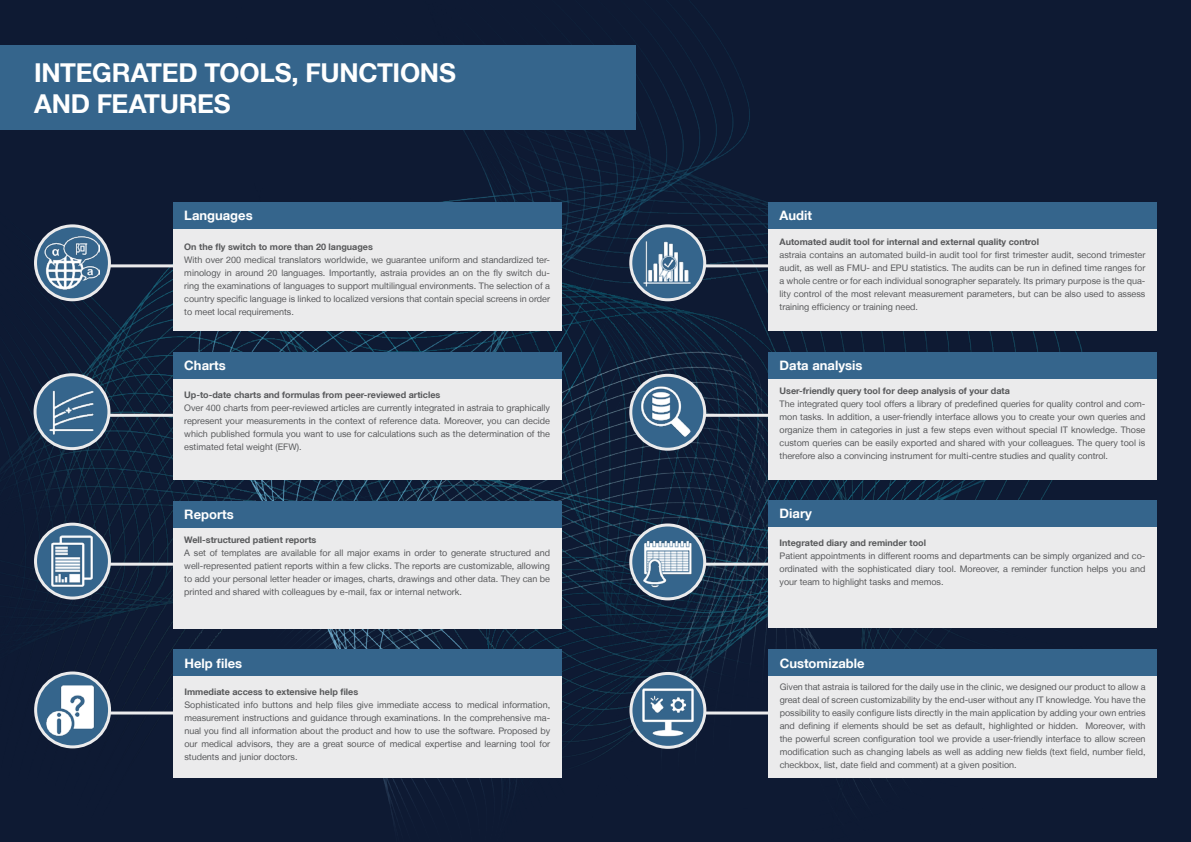
<style>
.page{position:relative;width:1191px;height:842px;background:#0e1a33}
.page>*{position:absolute;margin:0;border:0;box-sizing:border-box;transform-origin:0 0}
.t1{font:700 26px/31.2px "Helvetica Neue LT";letter-spacing:-.01em;color:#fff}
.t2{font:700 13px "Helvetica Neue LT";color:#fff}
.t3{font:9px/13px "Helvetica Neue LT";color:#58595b;text-align:justify}
.t4{font:700 9px "Helvetica Neue LT";color:#58595b}
</style>
<div class="page">
<img style="left:0;top:29px;width:1138px;height:793px">
<hr style="left:704px;top:414px;width:64px;height:3px;background:#ebebec">
<svg style="left:631px;top:375px;width:73px;height:74px"></svg>
<div style="left:629px;top:374px;width:77px;height:77px;border:3px solid #ebebec;border-radius:50%"></div>
<img style="left:638px;top:385px;width:54px;height:53px">
<hr style="left:704px;top:563px;width:64px;height:3px;background:#ebebec">
<svg style="left:631px;top:525px;width:73px;height:74px"></svg>
<div style="left:629px;top:523px;width:77px;height:77px;border:3px solid #ebebec;border-radius:50%"></div>
<hr style="left:704px;top:711px;width:64px;height:3px;background:#ebebec">
<svg style="left:631px;top:673px;width:74px;height:74px"></svg>
<div style="left:629px;top:672px;width:77px;height:77px;border:3px solid #ebebec;border-radius:50%"></div>
<hr style="left:689px;top:264px;width:90px;height:3px;background:#ebebec">
<svg style="left:631px;top:226px;width:73px;height:74px"></svg>
<div style="left:629px;top:224px;width:77px;height:77px;border:3px solid #ebebec;border-radius:50%"></div>
<div style="left:768px;top:203px;width:388px;height:127px;background:#ebebec"></div>
<div style="left:768px;top:203px;width:388px;height:26px;background:#35658c"></div>
<div style="left:768px;top:352px;width:388px;height:128px;background:#ebebec"></div>
<div style="left:768px;top:352px;width:388px;height:26px;background:#35658c"></div>
<div style="left:768px;top:500px;width:388px;height:128px;background:#ebebec"></div>
<div style="left:768px;top:650px;width:388px;height:127px;background:#ebebec"></div>
<div style="left:768px;top:500px;width:388px;height:26px;background:#35658c"></div>
<div style="left:768px;top:650px;width:388px;height:26px;background:#35658c"></div>
<img style="left:641px;top:236px;width:53px;height:53px">
<hr style="left:109px;top:563px;width:64px;height:3px;background:#ebebec">
<svg style="left:36px;top:524px;width:73px;height:74px"></svg>
<div style="left:34px;top:523px;width:77px;height:76px;border:3px solid #ebebec;border-radius:50%"></div>
<hr style="left:109px;top:711px;width:64px;height:3px;background:#ebebec">
<svg style="left:36px;top:673px;width:74px;height:74px"></svg>
<div style="left:34px;top:671px;width:77px;height:77px;border:3px solid #ebebec;border-radius:50%"></div>
<img style="left:46px;top:535px;width:52px;height:52px">
<img style="left:40px;top:682px;width:59px;height:60px">
<hr style="left:94px;top:264px;width:90px;height:3px;background:#ebebec">
<svg style="left:36px;top:226px;width:73px;height:74px"></svg>
<div style="left:34px;top:224px;width:77px;height:77px;border:3px solid #ebebec;border-radius:50%"></div>
<div style="left:173px;top:203px;width:388px;height:127px;background:#ebebec"></div>
<div style="left:173px;top:203px;width:388px;height:26px;background:#35658c"></div>
<img style="left:44px;top:235px;width:56px;height:56px">
<div style="left:173px;top:352px;width:388px;height:128px;background:#ebebec"></div>
<div style="left:173px;top:352px;width:388px;height:26px;background:#35658c"></div>
<div style="left:35px;top:375px;width:74px;height:74px;background:#35658c;border-radius:50%"></div>
<div style="left:34px;top:373px;width:76px;height:77px;border:3px solid #ebebec;border-radius:50%"></div>
<hr style="left:109px;top:414px;width:64px;height:3px;background:#ebebec">
<div style="left:173px;top:501px;width:388px;height:128px;background:#ebebec"></div>
<div style="left:173px;top:650px;width:388px;height:127px;background:#ebebec"></div>
<div style="left:173px;top:501px;width:388px;height:26px;background:#35658c"></div>
<div style="left:173px;top:650px;width:388px;height:26px;background:#35658c"></div>
<img style="left:642px;top:537px;width:52px;height:52px">
<img style="left:640px;top:685px;width:56px;height:55px">
<img style="left:49px;top:390px;width:45px;height:45px">
<div style="left:0;top:45px;width:636px;height:85px;background:#35658c"></div>
<h1 class="t1" style="left:34px;top:56px;width:423px">INTEGRATED TOOLS, FUNCTIONS<br>AND FEATURES</h1>
<h2 class="t2" style="left:184px;top:208px;width:70px">Languages</h2>
<p class="t4" style="left:184px;top:241px;width:190px">On the fly switch to more than 20 languages</p>
<p class="t3" style="left:184px;top:253px;width:367px">With over 200 medical translators worldwide, we guarantee uniform and standardized ter&shy;minology in around 20 languages. Importantly, astraia provides an on the fly switch du&shy;ring the examinations of languages to support multilingual environments. The selection of a country specific language is linked to localized versions that contain special screens in order to meet local requirements.</p>
<h2 class="t2" style="left:184px;top:357px;width:43px">Charts</h2>
<p class="t4" style="left:184px;top:389px;width:257px">Up-to-date charts and formulas from peer-reviewed articles</p>
<p class="t3" style="left:184px;top:401px;width:367px">Over 400 charts from peer-reviewed articles are currently integrated in astraia to graphically represent your measurements in the context of reference data. Moreover, you can decide which published formula you want to use for calculations such as the determination of the estimated fetal weight (EFW).</p>
<h2 class="t2" style="left:184px;top:506px;width:51px">Reports</h2>
<p class="t4" style="left:184px;top:534px;width:133px">Well-structured patient reports</p>
<p class="t3" style="left:184px;top:546px;width:367px">A set of templates are available for all major exams in order to generate structured and well-represented patient reports within a few clicks. The reports are customizable, allowing to add your personal letter header or images, charts, drawings and other data. They can be printed and shared with colleagues by e-mail, fax or internal network.</p>
<h2 class="t2" style="left:184px;top:655px;width:59px">Help files</h2>
<p class="t4" style="left:184px;top:687px;width:175px">Immediate access to extensive help files</p>
<p class="t3" style="left:184px;top:698px;width:367px">Sophisticated info buttons and help files give immediate access to medical information, measurement instructions and guidance through examinations. In the comprehensive ma&shy;nual you find all information about the product and how to use the software. Proposed by our medical advisors, they are a great source of medical expertise and learning tool for students and junior doctors.</p>
<h2 class="t2" style="left:779px;top:208px;width:34px">Audit</h2>
<p class="t4" style="left:779px;top:236px;width:261px">Automated audit tool for internal and external quality control</p>
<p class="t3" style="left:779px;top:248px;width:367px">astraia contains an automated build-in audit tool for first trimester audit, second trimester audit, as well as FMU- and EPU statistics. The audits can be run in defined time ranges for a whole centre or for each individual sonographer separately. Its primary purpose is the qua&shy;lity control of the most relevant measurement parameters, but can be also used to assess training efficiency or training need.</p>
<h2 class="t2" style="left:779px;top:357px;width:84px">Data analysis</h2>
<p class="t4" style="left:779px;top:385px;width:232px">User-friendly query tool for deep analysis of your data</p>
<p class="t3" style="left:779px;top:397px;width:367px">The integrated query tool offers a library of predefined queries for quality control and com&shy;mon tasks. In addition, a user-friendly interface allows you to create your own queries and organize them in categories in just a few steps even without special IT knowledge. Those custom queries can be easily exported and shared with your colleagues. The query tool is therefore also a convincing instrument for multi-centre studies and quality control.</p>
<h2 class="t2" style="left:779px;top:505px;width:34px">Diary</h2>
<p class="t4" style="left:779px;top:537px;width:148px">Integrated diary and reminder tool</p>
<p class="t3" style="left:779px;top:549px;width:367px">Patient appointments in different rooms and departments can be simply organized and co&shy;ordinated with the sophisticated diary tool. Moreover, a reminder function helps you and your team to highlight tasks and memos.</p>
<h2 class="t2" style="left:779px;top:655px;width:86px">Customizable</h2>
<p class="t3" style="left:779px;top:680px;width:367px">Given that astraia is tailored for the daily use in the clinic, we designed our product to allow a great deal of screen customizability by the end-user without any IT knowledge. You have the possibility to easily configure lists directly in the main application by adding your own entries and defining if elements should be set as default, highlighted or hidden. Moreover, with the powerful screen configuration tool we provide a user-friendly interface to allow screen modification such as changing labels as well as adding new fields (text field, number field, checkbox, list, date field and comment) at a given position.</p>
</div>
